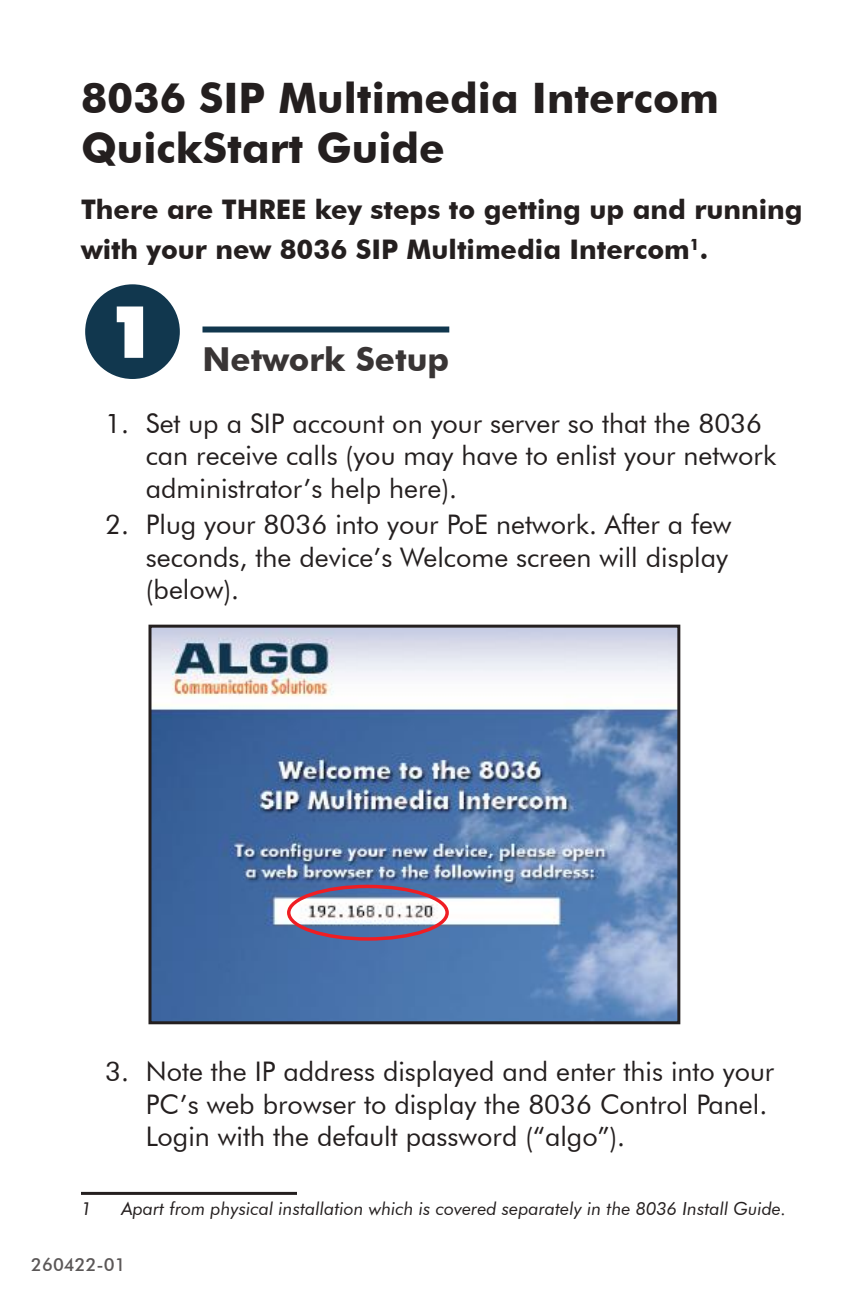
<style>
.page{position:relative;width:864px;height:1296px;background:#fff}
.page>*{position:absolute;margin:0;border:0;box-sizing:border-box;transform-origin:0 0}
.t1{font:700 42px/50.4px "Futura BT";color:#241f1f}
.t2{font:700 33px "Futura BT";color:#393535}
.t3{font:27px/32.4px "Futura BT";color:#241f1f}
.t4{font:700 27px/39.6px "Futura BT";color:#241f1f}
.t5{font:italic 18px "Futura BT";color:#241f1f}
.t6{font:500 18px "Futura BT";color:#241f1f}
</style>
<div class="page">
<div style="left:202px;top:327px;width:247px;height:6px;background:#11374e"></div>
<div style="left:90px;top:289px;width:85px;height:85px;background:#11374e;border-radius:50%"></div>
<div style="left:85px;top:284px;width:95px;height:95px;border:10px solid #11374e;border-radius:50%"></div>
<img style="left:152px;top:629px;width:524px;height:391px">
<div style="left:287px;top:885px;width:162px;height:56px;border:3px solid #ef1d23;border-radius:50%"></div>
<div style="left:148px;top:625px;width:532px;height:399px;border:3px solid #241f1f"></div>
<hr style="left:81px;top:1192px;width:216px;height:3px;background:#241f1f">
<h1 class="t1" style="left:81px;top:72px;width:640px">8036 SIP Multimedia Intercom<br>QuickStart Guide</h1>
<p class="t4" style="left:81px;top:190px;width:723px">There are THREE key steps to getting up and running with your new 8036 SIP Multimedia Intercom<sup>1</sup>.</p>
<p class="t2" style="left:107px;top:340px;width:344px"><sup>1</sup> Network Setup</p>
<p class="t3" style="left:146px;top:407px;width:632px;text-indent:-40px">1. Set up a SIP account on your server so that the 8036 can receive calls (you may have to enlist your network administrator’s help here).</p>
<p class="t3" style="left:146px;top:508px;width:587px;text-indent:-40px">2. Plug your 8036 into your PoE network. After a few seconds, the device’s Welcome screen will display (below).</p>
<p class="t3" style="left:146px;top:1055px;width:630px;text-indent:-40px">3. Note the IP address displayed and enter this into your<br>PC’s web browser to display the 8036 Control Panel.<br>Login with the default password (“algo”).</p>
<p class="t5" style="left:81px;top:1198px;width:12px">1</p>
<p class="t5" style="left:122px;top:1198px;width:666px">Apart from physical installation which is covered separately in the 8036 Install Guide.</p>
<p class="t6" style="left:31px;top:1253px;width:96px">260422-01</p>
</div>
